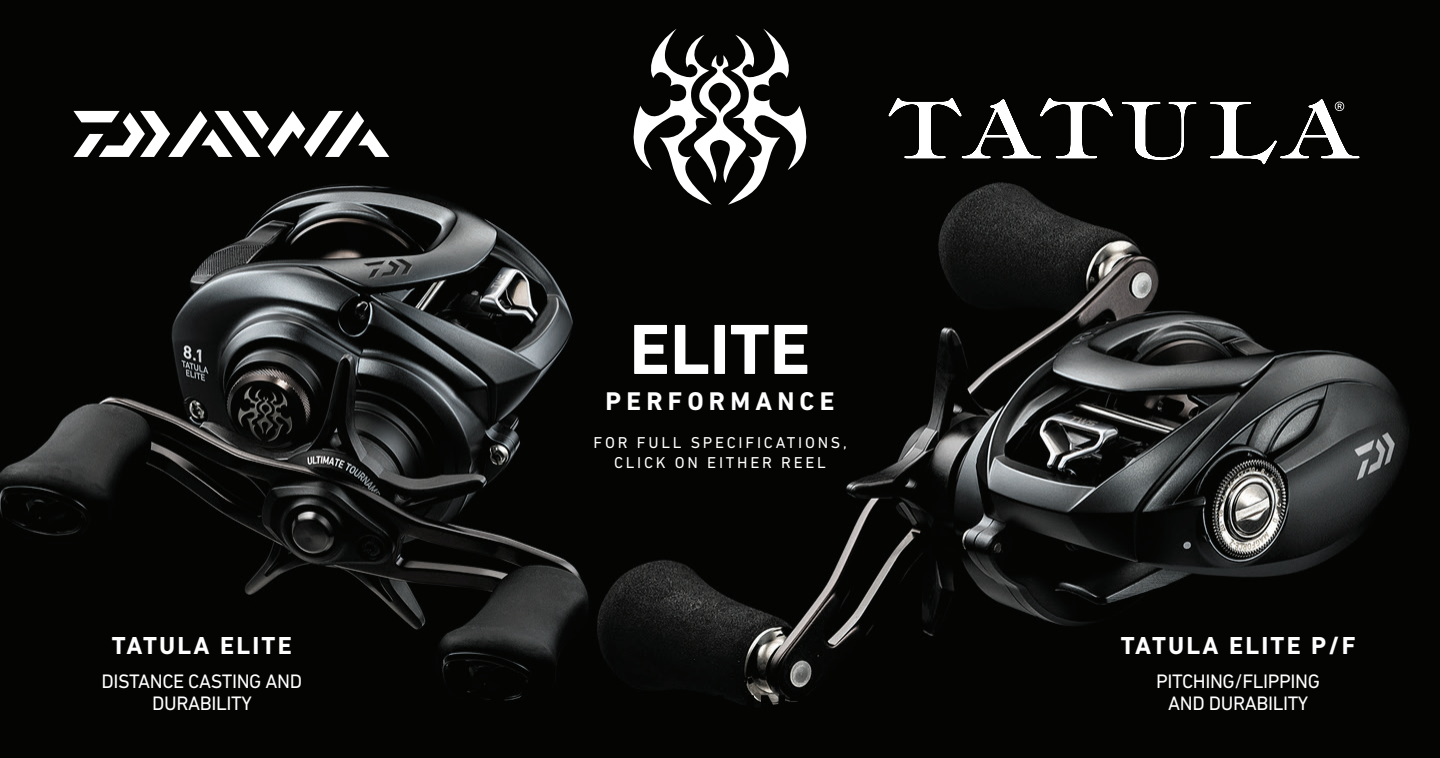
<style>
.page{position:relative;width:1440px;height:758px;background:#fff}
.page>*{position:absolute;margin:0;border:0;box-sizing:border-box;transform-origin:0 0}
.t1{font:700 72px "DIN Next LT Pro";color:#fff}
.t2{font:700 26px "DIN Next LT Pro";letter-spacing:.2em;color:#fff}
.t3{font:700 25px "DIN Next LT Pro";letter-spacing:.09em;color:#fff}
.t4{font:19.8px/21.8px "DIN Next LT Pro";letter-spacing:-.02em;color:#fff;text-align:center}
.t5{font:16px/19.2px "DIN Next LT Pro";letter-spacing:.17em;color:#fff;text-align:center}
</style>
<div class="page">
<img style="left:0;top:0;width:1440px;height:757px">
<svg style="left:73px;top:111px;width:316px;height:46px"></svg>
<svg style="left:628px;top:29px;width:731px;height:175px;background:#222321"></svg>
<p class="t3" style="left:112px;top:630px;width:182px">TATULA ELITE</p>
<p class="t4" style="left:102px;top:669px;width:202px">DISTANCE CASTING AND<br>DURABILITY</p>
<h1 class="t1" style="left:629px;top:307px;width:183px">ELITE</h1>
<h2 class="t2" style="left:606px;top:385px;width:230px">PERFORMANCE</h2>
<p class="t5" style="left:594px;top:433px;width:255px">FOR FULL SPECIFICATIONS,<br>CLICK ON EITHER REEL</p>
<p class="t3" style="left:1121px;top:630px;width:236px">TATULA ELITE P/F</p>
<p class="t4" style="left:1156px;top:669px;width:165px">PITCHING/FLIPPING<br>AND DURABILITY</p>
</div>
